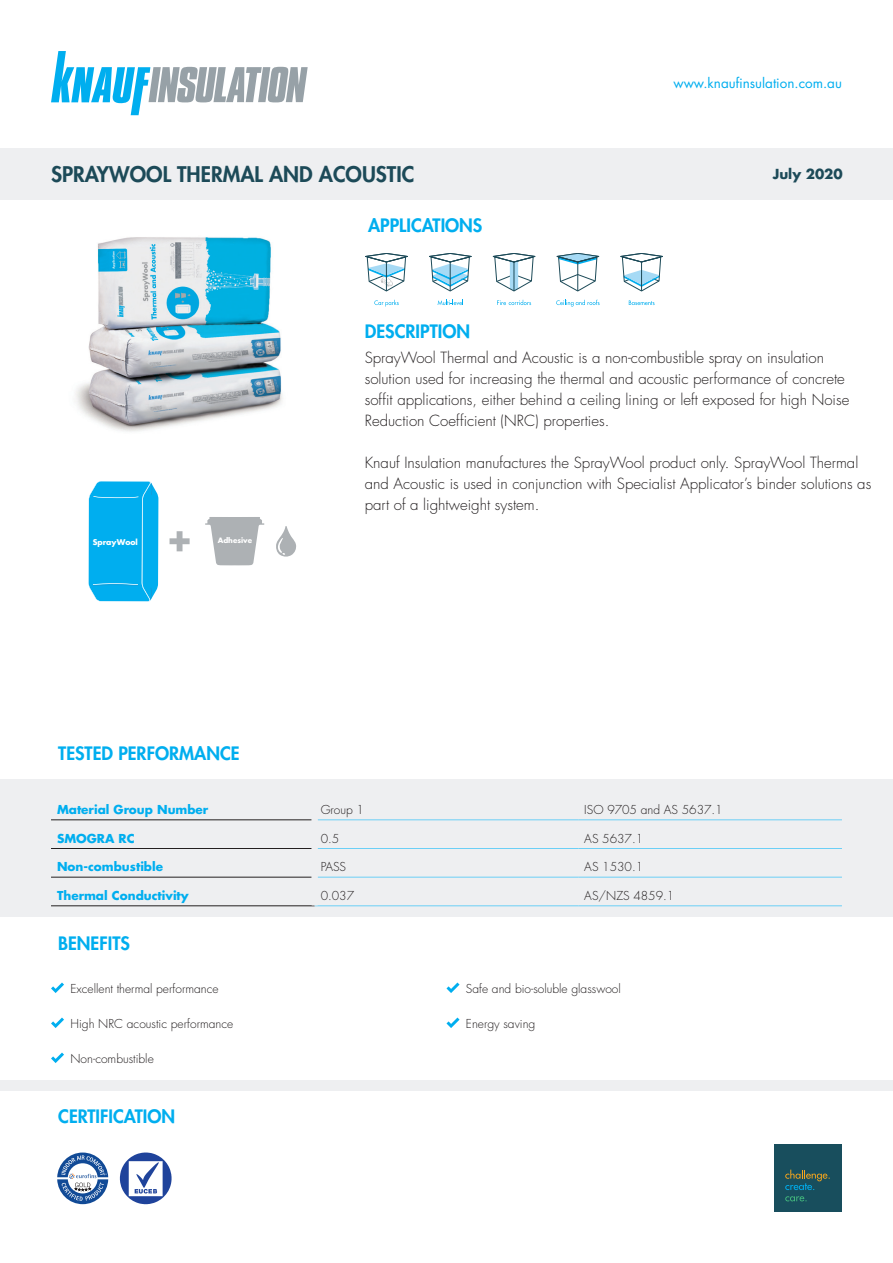
<style>
.page{position:relative;width:893px;height:1263px;background:#fff}
.page>*{position:absolute;margin:0;border:0;box-sizing:border-box;transform-origin:0 0}
.t1{font:800 21px "Futura Std";color:#1c4a58}
.t2{font:800 18px "Futura Std";color:#00aeef}
.t3{font:300 15px/21px "Futura Std";color:#231f20}
.t4{font:13.5px "Futura Std";color:#00aeef}
.t5{font:700 13.5px "Futura Std";color:#1c4a58}
.t6{font:300 12px "Futura Std";color:#231f20}
.t7{font:700 12px "Futura Std";color:#00aeef}
.t8{font:700 7.8px "Futura Std";color:#fff}
.t9{font:700 7.2px "Futura Std";color:#fff}
</style>
<div class="page">
<img style="left:75px;top:237px;width:208px;height:195px">
<div style="left:0;top:767px;width:893px;height:150px;background:#eeeff1"></div>
<div style="left:0;top:1081px;width:893px;height:12px;background:#eeeff1"></div>
<svg style="left:51px;top:51px;width:257px;height:64px"></svg>
<div style="left:0;top:149px;width:893px;height:51px;background:#eeeff1"></div>
<div style="left:0;top:728px;width:893px;height:51px;background:#fff"></div>
<div style="left:0;top:1091px;width:893px;height:51px;background:#fff"></div>
<div style="left:774px;top:1144px;width:68px;height:68px;background:#184e5d"></div>
<svg style="left:785px;top:1170px;width:45px;height:20px"></svg>
<svg style="left:785px;top:1196px;width:22px;height:5px"></svg>
<svg style="left:51px;top:982px;width:13px;height:11px"></svg>
<svg style="left:51px;top:1017px;width:13px;height:11px"></svg>
<svg style="left:51px;top:1052px;width:13px;height:11px"></svg>
<svg style="left:446px;top:982px;width:13px;height:11px"></svg>
<svg style="left:446px;top:1017px;width:13px;height:11px"></svg>
<hr style="left:51px;top:819px;width:261px;height:1px;background:#231f20">
<hr style="left:51px;top:848px;width:261px;height:1px;background:#231f20">
<hr style="left:51px;top:877px;width:261px;height:1px;background:#231f20">
<hr style="left:51px;top:905px;width:264px;height:1px;background:#231f20">
<hr style="left:318px;top:819px;width:260px;height:1px;background:#6bcff6">
<hr style="left:578px;top:819px;width:264px;height:1px;background:#6bcff6">
<hr style="left:318px;top:848px;width:260px;height:1px;background:#6bcff6">
<hr style="left:578px;top:848px;width:264px;height:1px;background:#6bcff6">
<hr style="left:318px;top:877px;width:260px;height:1px;background:#6bcff6">
<hr style="left:578px;top:877px;width:264px;height:1px;background:#6bcff6">
<hr style="left:315px;top:905px;width:263px;height:1px;background:#6bcff6">
<hr style="left:578px;top:905px;width:264px;height:1px;background:#6bcff6">
<svg style="left:57px;top:1152px;width:51px;height:52px"></svg>
<svg style="left:120px;top:1152px;width:52px;height:52px"></svg>
<svg style="left:205px;top:517px;width:59px;height:48px"></svg>
<svg style="left:170px;top:531px;width:20px;height:20px"></svg>
<svg style="left:276px;top:526px;width:20px;height:31px"></svg>
<svg style="left:88px;top:481px;width:70px;height:121px;background:#15b4f0"></svg>
<svg style="left:438px;top:300px;width:25px;height:5px"></svg>
<svg style="left:497px;top:300px;width:34px;height:5px"></svg>
<svg style="left:556px;top:300px;width:44px;height:7px"></svg>
<svg style="left:629px;top:300px;width:26px;height:5px"></svg>
<svg style="left:620px;top:253px;width:43px;height:39px"></svg>
<svg style="left:365px;top:253px;width:43px;height:38px"></svg>
<svg style="left:557px;top:253px;width:42px;height:39px"></svg>
<svg style="left:493px;top:253px;width:42px;height:39px"></svg>
<svg style="left:429px;top:253px;width:43px;height:39px"></svg>
<svg style="left:374px;top:300px;width:25px;height:7px"></svg>
<h1 class="t1" style="left:51px;top:161px;width:365px">SPRAYWOOL THERMAL AND ACOUSTIC</h1>
<p class="t2" style="left:368px;top:214px;width:116px">APPLICATIONS</p>
<p class="t2" style="left:365px;top:320px;width:107px">DESCRIPTION</p>
<p class="t4" style="left:673px;top:74px;width:170px">www.knaufinsulation.com.au</p>
<p class="t5" style="left:773px;top:165px;width:72px">July 2020</p>
<p class="t8" style="left:93px;top:536px;width:47px">SprayWool</p>
<p class="t9" style="left:218px;top:536px;width:36px">Adhesive</p>
<p class="t2" style="left:58px;top:742px;width:183px">TESTED PERFORMANCE</p>
<p class="t3" style="left:365px;top:348px;width:486px">SprayWool Thermal and Acoustic is a non-combustible spray on insulation solution used for increasing the thermal and acoustic performance of concrete soffit applications, either behind a ceiling lining or left exposed for high Noise Reduction Coefficient (NRC) properties.</p>
<p class="t3" style="left:365px;top:453px;width:508px">Knauf Insulation manufactures the SprayWool product only. SprayWool Thermal and Acoustic is used in conjunction with Specialist Applicator’s binder solutions as part of a lightweight system.</p>
<p class="t7" style="left:57px;top:801px;width:153px">Material Group Number</p>
<p class="t6" style="left:321px;top:802px;width:45px">Group 1</p>
<p class="t6" style="left:584px;top:802px;width:140px">ISO 9705 and AS 5637.1</p>
<p class="t7" style="left:57px;top:830px;width:79px">SMOGRA RC</p>
<p class="t6" style="left:321px;top:831px;width:20px">0.5</p>
<p class="t6" style="left:584px;top:831px;width:60px">AS 5637.1</p>
<p class="t7" style="left:57px;top:859px;width:108px">Non-combustible</p>
<p class="t6" style="left:321px;top:859px;width:27px">PASS</p>
<p class="t6" style="left:584px;top:859px;width:60px">AS 1530.1</p>
<p class="t7" style="left:57px;top:887px;width:133px">Thermal Conductivity</p>
<p class="t6" style="left:321px;top:888px;width:35px">0.037</p>
<p class="t6" style="left:584px;top:888px;width:91px">AS/NZS 4859.1</p>
<p class="t2" style="left:58px;top:932px;width:73px">BENEFITS</p>
<p class="t6" style="left:71px;top:981px;width:150px">Excellent thermal performance</p>
<p class="t6" style="left:71px;top:1016px;width:164px">High NRC acoustic performance</p>
<p class="t6" style="left:71px;top:1051px;width:85px">Non-combustible</p>
<p class="t2" style="left:58px;top:1105px;width:118px">CERTIFICATION</p>
<p class="t6" style="left:466px;top:981px;width:156px">Safe and bio-soluble glasswool</p>
<p class="t6" style="left:466px;top:1016px;width:71px">Energy saving</p>
</div>
